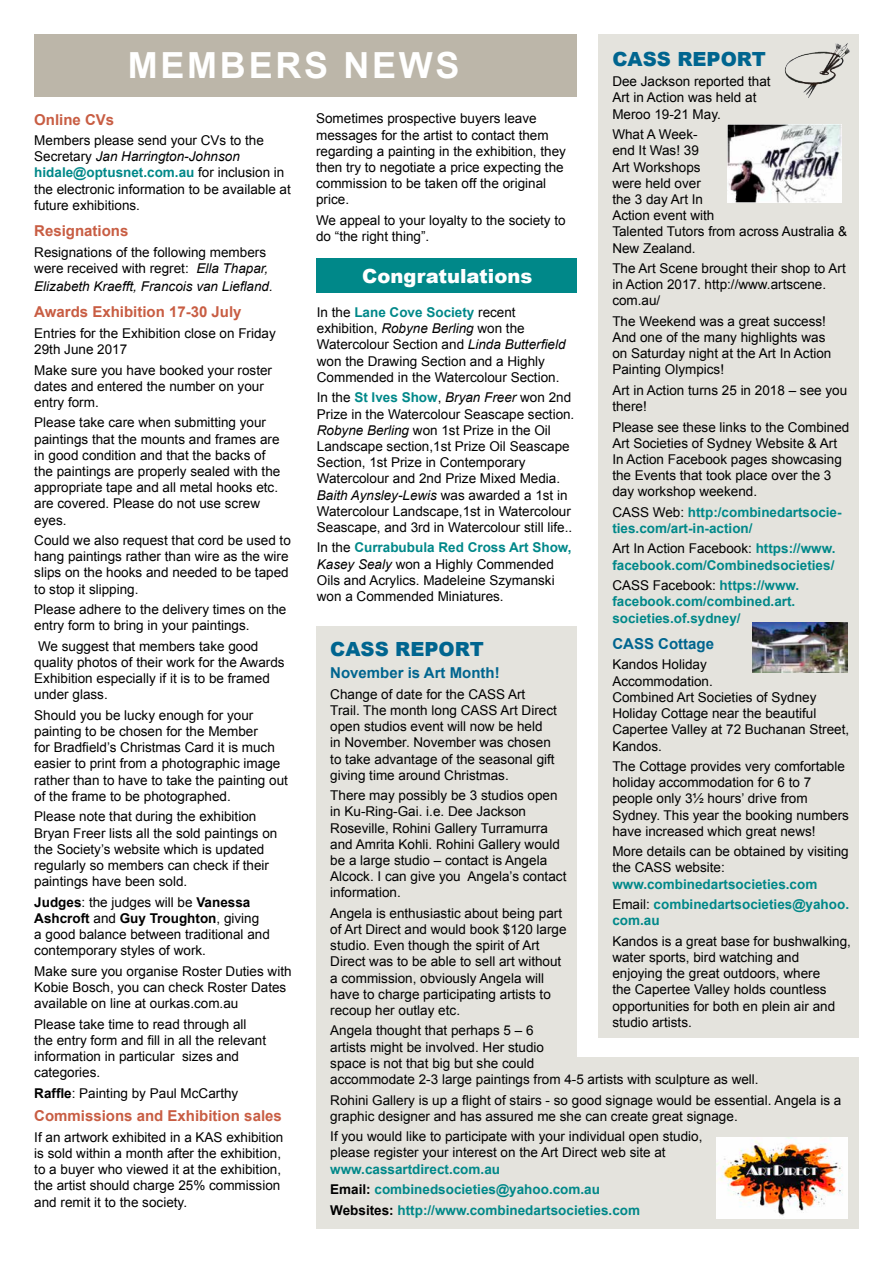
<style>
.page{position:relative;width:893px;height:1263px;background:#fff}
.page>*{position:absolute;margin:0;border:0;box-sizing:border-box;transform-origin:0 0}
.t1{font:700 36px "Arial";letter-spacing:.075em;color:#fff}
.t2{font:900 19.5px "Arial";color:#00658f}
.t3{font:900 19.5px "Arial";color:#fff}
.t4{font:700 15px "Arial";color:#c85d43}
.t5{font:700 15px "Arial";color:#00658f}
.t6{font:13.5px/16.2px "Arial";color:#000}
.t7{font:700 13.5px/16.2px "Arial";color:#008889}
.t8{font:italic 13.5px "Arial";color:#000}
.s1{font-weight:400;color:#000}
.s2{font-style:italic}
.s3{font-weight:700;color:#008889}
.s4{font-weight:700}
.s5{color:#000}
</style>
<div class="page">
<div style="left:316px;top:1057px;width:543px;height:172px;background:#e4e3dd"></div>
<div style="left:316px;top:627px;width:261px;height:597px;background:#e4e3dd"></div>
<div style="left:598px;top:34px;width:261px;height:1003px;background:#e4e3dd"></div>
<img style="left:752px;top:622px;width:95px;height:50px">
<img style="left:784px;top:43px;width:66px;height:55px">
<img style="left:727px;top:124px;width:114px;height:79px">
<div style="left:34px;top:34px;width:543px;height:63px;background:#bcb6a9"></div>
<div style="left:316px;top:258px;width:261px;height:34px;background:#008889"></div>
<img style="left:716px;top:1137px;width:131px;height:81px">
<h2 class="t2" style="left:612px;top:45px;width:155px">CASS REPORT</h2>
<p class="t6" style="left:612px;top:74px;width:160px">Dee Jackson reported that<br>Art in Action was held at<br>Meroo 19-21 May.</p>
<p class="t6" style="left:612px;top:126px;width:236px">What A Week-<br>end It Was! 39<br>Art Workshops<br>were held over<br>the 3 day Art In<br>Action event with<br>Talented Tutors from across Australia &amp;<br>New Zealand.</p>
<p class="t6" style="left:612px;top:260px;width:235px">The Art Scene brought their shop to Art in Action 2017. http://www.artscene. com.au/</p>
<p class="t6" style="left:612px;top:313px;width:221px">The Weekend was a great success!<br>And one of the many highlights was on Saturday night at the Art In Action<br>Painting Olympics!</p>
<p class="t6" style="left:612px;top:382px;width:236px">Art in Action turns 25 in 2018 – see you there!</p>
<p class="t6" style="left:612px;top:419px;width:239px">Please see these links to the Combined Art Societies of Sydney Website &amp; Art In Action Facebook pages showcasing the Events that took place over the 3 day workshop weekend.</p>
<p class="t7" style="left:612px;top:504px;width:231px"><span class="s1">CASS Web:</span> http:/combinedartsocie&shy;ties.com/art-in-action/</p>
<p class="t7" style="left:612px;top:541px;width:225px"><span class="s1">Art In Action Facebook:</span> https://www. facebook.com/Combinedsocieties/</p>
<p class="t7" style="left:612px;top:578px;width:189px"><span class="s1">CASS Facebook:</span> https://www. facebook.com/combined.art. societies.of.sydney/</p>
<p class="t5" style="left:612px;top:634px;width:103px">CASS Cottage</p>
<p class="t6" style="left:612px;top:657px;width:238px">Kandos Holiday<br>Accommodation.<br>Combined Art Societies of Sydney<br>Holiday Cottage near the beautiful<br>Capertee Valley at 72 Buchanan Street,<br>Kandos.</p>
<p class="t6" style="left:612px;top:758px;width:238px">The Cottage provides very comfortable holiday accommodation for 6 to 7 people only 3½ hours’ drive from Sydney. This year the booking numbers have increased which great news!</p>
<p class="t6" style="left:612px;top:843px;width:238px">More details can be obtained by visiting the CASS website:</p>
<p class="t7" style="left:612px;top:874px;width:238px;line-height:20.4px">www.combinedartsocieties.com<br><span class="s1">Email:</span> combinedartsocieties@yahoo.</p>
<p class="t7" style="left:612px;top:913px;width:49px">com.au</p>
<p class="t6" style="left:612px;top:933px;width:240px">Kandos is a great base for bushwalking, water sports, bird watching and enjoying the great outdoors, where<br>the Capertee Valley holds countless opportunities for both en plein air and studio artists.</p>
<h1 class="t1" style="left:128px;top:42px;width:333px">MEMBERS NEWS</h1>
<p class="t4" style="left:34px;top:109px;width:82px">Online CVs</p>
<p class="t6" style="left:34px;top:132px;width:258px">Members please send your CVs to the Secretary <span class="s2">Jan Harrington-Johnson </span><span class="s3">hidale@optusnet.com.au</span> for inclusion in the electronic information to be available at future exhibitions.</p>
<p class="t4" style="left:34px;top:221px;width:96px">Resignations</p>
<p class="t6" style="left:34px;top:244px;width:236px">Resignations of the following members were received with regret: <span class="s2">Ella Thapar,</span></p>
<p class="t8" style="left:34px;top:277px;width:240px">Elizabeth Kraefft, Francois van Liefland.</p>
<p class="t4" style="left:34px;top:302px;width:209px">Awards Exhibition 17-30 July</p>
<p class="t6" style="left:34px;top:325px;width:243px">Entries for the Exhibition close on Friday<br>29th June 2017</p>
<p class="t6" style="left:34px;top:362px;width:239px">Make sure you have booked your roster dates and entered the number on your entry form.</p>
<p class="t6" style="left:34px;top:415px;width:248px">Please take care when submitting your paintings that the mounts and frames are in good condition and that the backs of the paintings are properly sealed with the appropriate tape and all metal hooks etc. are covered. Please do not use screw eyes.</p>
<p class="t6" style="left:34px;top:532px;width:258px">Could we also request that cord be used to hang paintings rather than wire as the wire slips on the hooks and needed to be taped to stop it slipping.</p>
<p class="t6" style="left:34px;top:601px;width:254px">Please adhere to the delivery times on the entry form to bring in your paintings.</p>
<p class="t6" style="left:34px;top:638px;width:252px">We suggest that members take good quality photos of their work for the Awards<br>Exhibition especially if it is to be framed under glass.</p>
<p class="t6" style="left:34px;top:707px;width:255px">Should you be lucky enough for your painting to be chosen for the Member<br>for Bradfield’s Christmas Card it is much easier to print from a photographic image rather than to have to take the painting out of the frame to be photographed.</p>
<p class="t6" style="left:34px;top:809px;width:245px">Please note that during the exhibition Bryan Freer lists all the sold paintings on the Society’s website which is updated regularly so members can check if their paintings have been sold.</p>
<p class="t6" style="left:34px;top:894px;width:237px"><span class="s4">Judges</span>: the judges will be <span class="s4">Vanessa Ashcroft</span> and <span class="s4">Guy Troughton</span>, giving a good balance between traditional and contemporary styles of work.</p>
<p class="t6" style="left:34px;top:963px;width:259px">Make sure you organise Roster Duties with<br>Kobie Bosch, you can check Roster Dates available on line at ourkas.com.au</p>
<p class="t6" style="left:34px;top:1016px;width:233px">Please take time to read through all the entry form and fill in all the relevant information in particular sizes and categories.</p>
<p class="t6" style="left:34px;top:1085px;width:206px"><span class="s4">Raffle</span>: Painting by Paul McCarthy</p>
<p class="t4" style="left:34px;top:1106px;width:249px">Commissions and Exhibition sales</p>
<p class="t6" style="left:34px;top:1129px;width:251px">If an artwork exhibited in a KAS exhibition is sold within a month after the exhibition, to a buyer who viewed it at the exhibition, the artist should charge 25% commission and remit it to the society.</p>
<p class="t6" style="left:316px;top:111px;width:251px">Sometimes prospective buyers leave messages for the artist to contact them regarding a painting in the exhibition, they then try to negotiate a price expecting the commission to be taken off the original price.</p>
<p class="t6" style="left:316px;top:212px;width:251px">We appeal to your loyalty to the society to do “the right thing”.</p>
<h2 class="t3" style="left:362px;top:262px;width:172px">Congratulations</h2>
<p class="t6" style="left:317px;top:304px;width:250px">In the <span class="s3">Lane Cove Society</span> recent exhibition, <span class="s2">Robyne Berling</span> won the Watercolour Section and <span class="s2">Linda Butterfield </span>won the Drawing Section and a Highly Commended in the Watercolour Section.</p>
<p class="t6" style="left:317px;top:390px;width:259px">In the <span class="s3">St Ives Show</span>, <span class="s2">Bryan Freer</span> won 2nd Prize in the Watercolour Seascape section<span class="s2">.<br>Robyne Berling</span> won 1st Prize in the Oil Landscape section,1st Prize Oil Seascape Section, 1st Prize in Contemporary Watercolour and 2nd Prize Mixed Media.<br><span class="s2">Baith Aynsley-Lewis</span> was awarded a 1st in Watercolour Landscape,1st in Watercolour Seascape, and 3rd in Watercolour still life..</p>
<p class="t6" style="left:317px;top:540px;width:256px">In the <span class="s3">Currabubula Red Cross Art Show, </span><span class="s2">Kasey Sealy</span> won a Highly Commended Oils and Acrylics. Madeleine Szymanski won a Commended Miniatures.</p>
<h2 class="t2" style="left:330px;top:635px;width:155px">CASS REPORT</h2>
<p class="t5" style="left:330px;top:663px;width:171px">November is Art Month!</p>
<p class="t6" style="left:330px;top:686px;width:228px">Change of date for the CASS Art Trail. The month long CASS Art Direct open studios event will now be held<br>in November. November was chosen to take advantage of the seasonal gift giving time around Christmas.</p>
<p class="t6" style="left:330px;top:787px;width:238px">There may possibly be 3 studios open in Ku-Ring-Gai. i.e. Dee Jackson Roseville, Rohini Gallery Turramurra and Amrita Kohli. Rohini Gallery would be a large studio – contact is Angela Alcock. I can give you Angela’s contact information.</p>
<p class="t6" style="left:330px;top:905px;width:238px">Angela is enthusiastic about being part of Art Direct and would book $120 large studio. Even though the spirit of Art Direct was to be able to sell art without a commission, obviously Angela will have to charge participating artists to recoup her outlay etc.</p>
<p class="t6" style="left:330px;top:1023px;width:430px">Angela thought that perhaps 5 – 6<br>artists might be involved. Her studio<br>space is not that big but she could<br>accommodate 2-3 large paintings from 4-5 artists with sculpture as well.</p>
<p class="t6" style="left:330px;top:1092px;width:513px">Rohini Gallery is up a flight of stairs - so good signage would be essential. Angela is a graphic designer and has assured me she can create great signage.</p>
<p class="t6" style="left:330px;top:1128px;width:374px">If you would like to participate with your individual open studio, please register your interest on the Art Direct web site at</p>
<p class="t7" style="left:330px;top:1159px;width:311px;line-height:20.4px">www.cassartdirect.com.au<br><span class="s5">Email:</span> combinedsocieties@yahoo.com.au<br><span class="s5">Websites:</span> http://www.combinedartsocieties.com</p>
</div>
